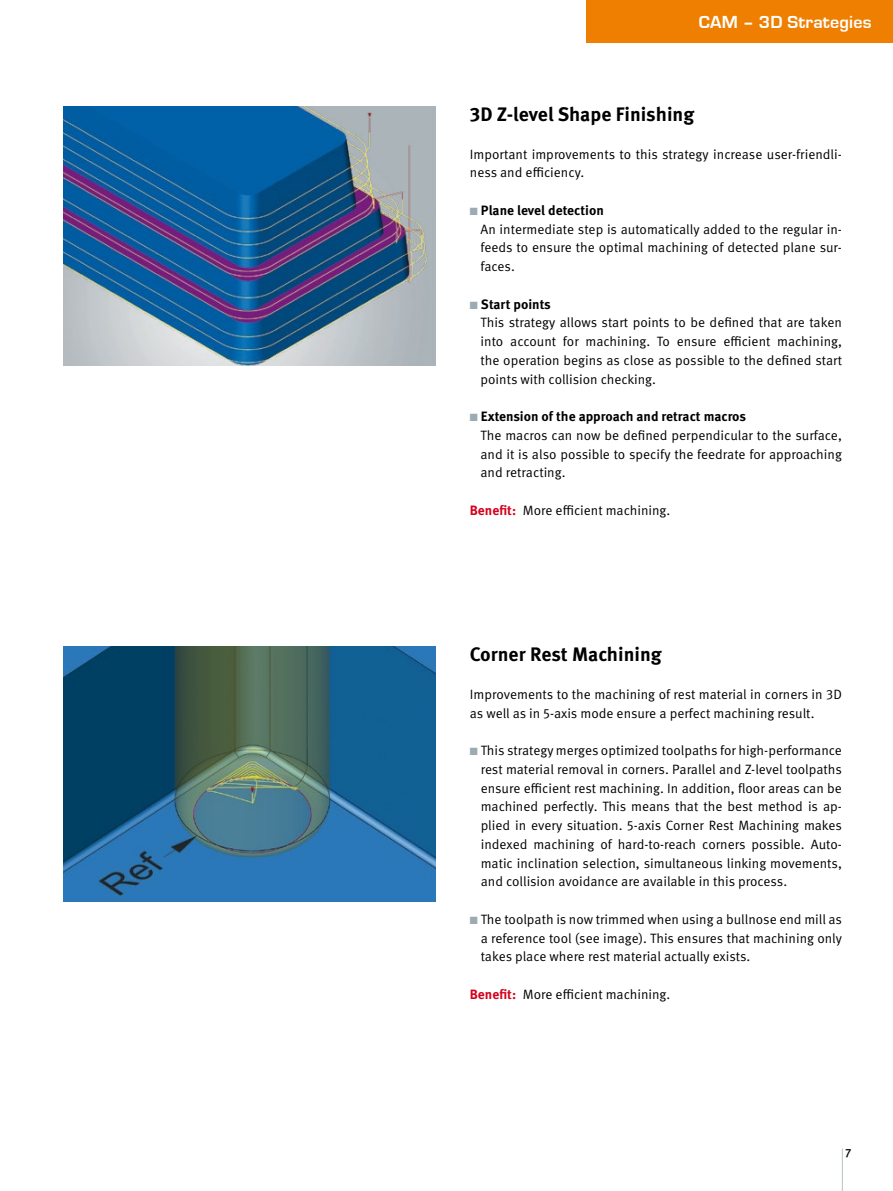
<style>
.page{position:relative;width:893px;height:1191px;background:#fff}
.page>*{position:absolute;margin:0;border:0;box-sizing:border-box;transform-origin:0 0}
.t1{font:700 19.5px "Meta Pro";color:#000}
.t2{font:700 18px "Eurostile T";letter-spacing:.01em;color:#fff}
.t3{font:13.5px/18.8px "Meta Pro";color:#000}
.t4{font:500 12px "Meta Pro";color:#000}
.s1{color:#9caab1}
.s2{font-weight:700}
.s3{font-weight:700;color:#d4021d}
</style>
<div class="page">
<hr style="left:842px;top:1148px;width:1px;height:43px;background:#b6c0c6">
<img style="left:64px;top:106px;width:372px;height:260px">
<div style="left:587px;top:0;width:306px;height:43px;background:#ee7f00"></div>
<img style="left:64px;top:646px;width:372px;height:255px">
<h2 class="t2" style="left:699px;top:12px;width:174px">CAM – 3D Strategies</h2>
<h1 class="t1" style="left:470px;top:102px;width:226px">3D Z-level Shape Finishing</h1>
<p class="t3" style="left:470px;top:145px;width:374px">Important improvements to this strategy increase user-friendli&shy;ness and efficiency.</p>
<p class="t3" style="left:480px;top:201px;width:363px;text-indent:-11px"><span class="s1">■</span> <span class="s2">Plane level detection<br></span>An intermediate step is automatically added to the regular in&shy;feeds to ensure the optimal machining of detected plane sur&shy;faces.</p>
<p class="t3" style="left:480px;top:295px;width:363px;text-indent:-11px"><span class="s1">■</span> <span class="s2">Start points<br></span>This strategy allows start points to be defined that are taken into account for machining. To ensure efficient machining, the operation begins as close as possible to the defined start points with collision checking.</p>
<p class="t3" style="left:480px;top:407px;width:363px;text-indent:-11px"><span class="s1">■</span> <span class="s2">Extension of the approach and retract macros<br></span>The macros can now be defined perpendicular to the surface, and it is also possible to specify the feedrate for approaching and retracting.</p>
<p class="t3" style="left:470px;top:501px;width:202px"><span class="s3">Benefit:</span> More efficient machining.</p>
<h1 class="t1" style="left:470px;top:642px;width:193px">Corner Rest Machining</h1>
<p class="t3" style="left:470px;top:685px;width:373px">Improvements to the machining of rest material in corners in 3D as well as in 5-axis mode ensure a perfect machining result.</p>
<p class="t3" style="left:481px;top:741px;width:363px;text-align:justify;text-indent:-11px"><span class="s1">■</span> This strategy merges optimized toolpaths for high-performance rest material removal in corners. Parallel and Z-level toolpaths ensure efficient rest machining. In addition, floor areas can be machined perfectly. This means that the best method is ap&shy;plied in every situation. 5-axis Corner Rest Machining makes indexed machining of hard-to-reach corners possible. Auto&shy;matic inclination selection, simultaneous linking movements, and collision avoidance are available in this process.</p>
<p class="t3" style="left:481px;top:910px;width:363px;text-align:justify;text-indent:-11px"><span class="s1">■</span> The toolpath is now trimmed when using a bullnose end mill as a reference tool (see image). This ensures that machining only takes place where rest material actually exists.</p>
<p class="t3" style="left:470px;top:985px;width:202px"><span class="s3">Benefit:</span> More efficient machining.</p>
<p class="t4" style="left:845px;top:1145px;width:8px">7</p>
</div>
